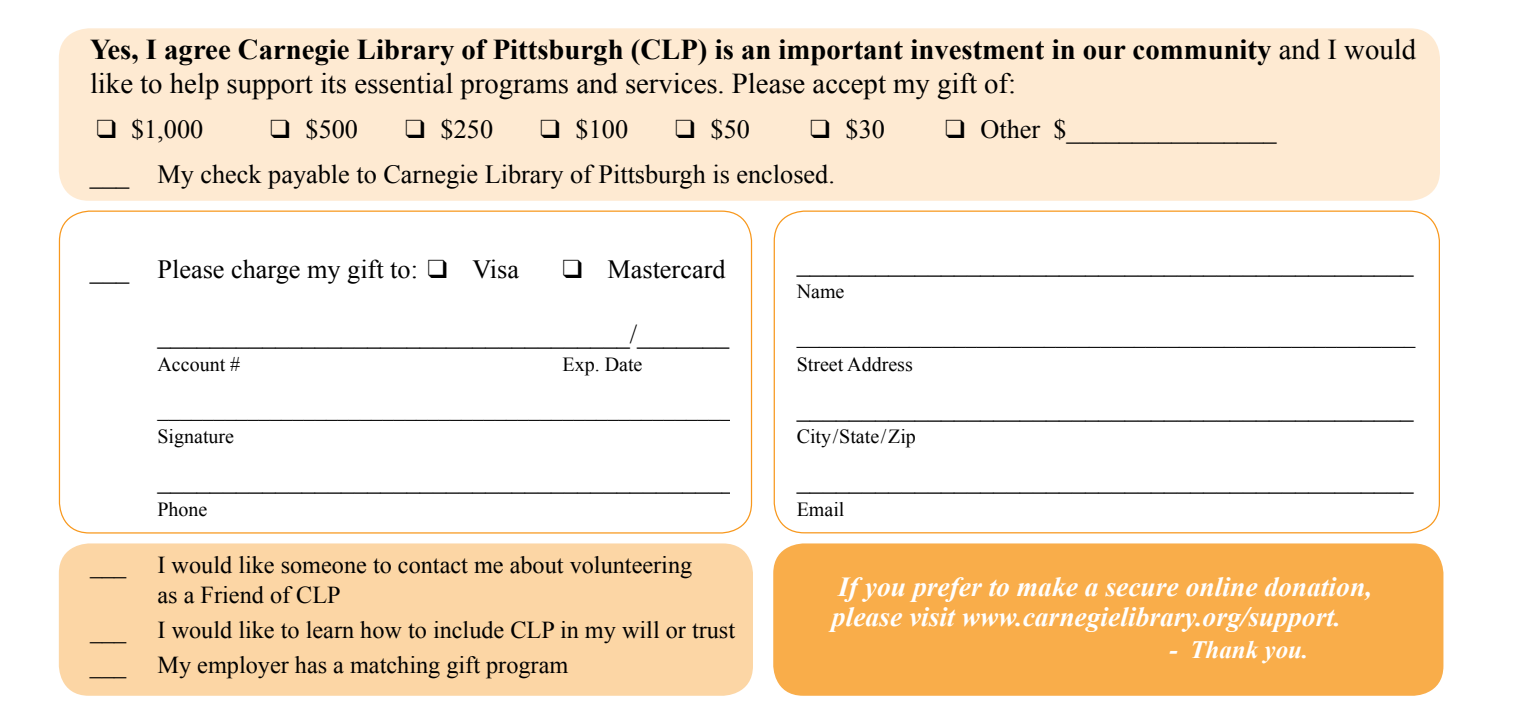
<style>
.page{position:relative;width:1530px;height:720px;background:#fff}
.page>*{position:absolute;margin:0;border:0;box-sizing:border-box;transform-origin:0 0}
.t1{font:700 28.75px/34.5px "Times New Roman";color:#000}
.t2{font:italic 700 27.5px/30px "Times New Roman";color:#fff}
.t3{font:26.25px "Times New Roman";color:#000}
.t4{font:italic 700 25px "Times New Roman";color:#fff}
.t5{font:24.25px/30px "Times New Roman";color:#000}
.t6{font:22.5px "Times New Roman";color:#000}
.t7{font:20px "Times New Roman";color:#000}
.s1{font-weight:400}
</style>
<div class="page">
<div style="left:59px;top:28px;width:1381px;height:173px;background:#feead2;border-radius:30px"></div>
<div style="left:59px;top:543px;width:694px;height:153px;background:#fcd6a5;border-radius:30px"></div>
<div style="left:773px;top:543px;width:670px;height:153px;background:#f9ad4a;border-radius:30px"></div>
<p class="t1" style="left:90px;top:31px;width:1328px">Yes, I agree Carnegie Library of Pittsburgh (CLP) is an important investment in our community <span class="s1">and I would like to help support its essential programs and services. Please accept my gift of:</span></p>
<p class="t3" style="left:97px;top:112px;width:108px">❑ $1,000</p>
<p class="t3" style="left:270px;top:112px;width:90px">❑ $500</p>
<p class="t3" style="left:405px;top:112px;width:90px">❑ $250</p>
<p class="t3" style="left:540px;top:112px;width:90px">❑ $100</p>
<p class="t3" style="left:675px;top:112px;width:76px">❑ $50</p>
<p class="t3" style="left:810px;top:112px;width:76px">❑ $30</p>
<p class="t3" style="left:945px;top:112px;width:333px">❑ Other $________________</p>
<p class="t3" style="left:90px;top:157px;width:746px">___ My check payable to Carnegie Library of Pittsburgh is enclosed.</p>
<p class="t3" style="left:90px;top:252px;width:431px">___ Please charge my gift to: ❑ Visa</p>
<p class="t3" style="left:563px;top:252px;width:165px">❑ Mastercard</p>
<p class="t3" style="left:157px;top:317px;width:573px">____________________________________/_______</p>
<p class="t7" style="left:158px;top:351px;width:84px">Account #</p>
<p class="t7" style="left:562px;top:351px;width:81px">Exp. Date</p>
<p class="t6" style="left:158px;top:393px;width:575px">___________________________________________________</p>
<p class="t7" style="left:158px;top:423px;width:78px">Signature</p>
<p class="t5" style="left:90px;top:550px;width:38px">___</p>
<p class="t5" style="left:90px;top:615px;width:38px">___</p>
<p class="t5" style="left:90px;top:650px;width:38px">___</p>
<p class="t3" style="left:157px;top:462px;width:579px">____________________________________________</p>
<p class="t7" style="left:158px;top:496px;width:51px">Phone</p>
<p class="t5" style="left:158px;top:550px;width:536px">I would like someone to contact me about volunteering as a Friend of CLP</p>
<p class="t5" style="left:158px;top:615px;width:579px">I would like to learn how to include CLP in my will or trust</p>
<p class="t5" style="left:158px;top:650px;width:412px">My employer has a matching gift program</p>
<p class="t3" style="left:797px;top:244px;width:618px">_______________________________________________</p>
<p class="t7" style="left:797px;top:278px;width:49px">Name</p>
<p class="t6" style="left:797px;top:321px;width:620px">_______________________________________________________</p>
<p class="t7" style="left:797px;top:351px;width:118px">Street Address</p>
<p class="t3" style="left:797px;top:389px;width:618px">_______________________________________________</p>
<p class="t7" style="left:797px;top:423px;width:121px">City /State / Zip</p>
<p class="t3" style="left:797px;top:462px;width:618px">_______________________________________________</p>
<p class="t7" style="left:797px;top:496px;width:49px">Email</p>
<p class="t2" style="left:832px;top:571px;width:542px">If you prefer to make a secure online donation, please visit www.carnegielibrary.org/support.</p>
<p class="t4" style="left:1169px;top:632px;width:140px">- Thank you.</p>
</div>
